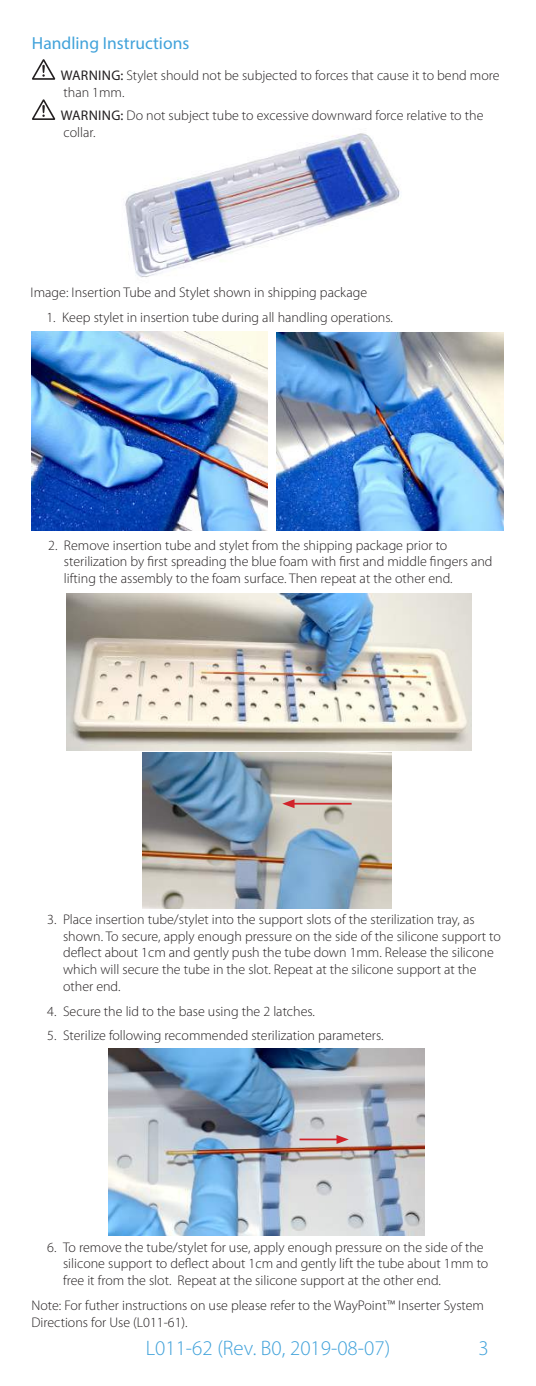
<style>
.page{position:relative;width:536px;height:1386px;background:#fff}
.page>*{position:absolute;margin:0;border:0;box-sizing:border-box;transform-origin:0 0}
.t1{font:300 21px "Myriad Pro";color:#41a2da}
.t2{font:17.5px "Myriad Pro";color:#41a2da}
.t3{font:300 14px/16.8px "Myriad Pro";color:#231f20}
.s1{font-weight:400}
</style>
<div class="page">
<img style="left:125px;top:133px;width:275px;height:145px">
<img style="left:32px;top:332px;width:235px;height:198px">
<img style="left:276px;top:333px;width:227px;height:197px">
<img style="left:66px;top:593px;width:405px;height:157px">
<img style="left:143px;top:753px;width:248px;height:155px">
<hr style="left:292px;top:803px;width:59px;height:2px;background:#d1232a">
<svg style="left:282px;top:799px;width:12px;height:9px"></svg>
<img style="left:108px;top:1049px;width:316px;height:187px">
<hr style="left:299px;top:1139px;width:40px;height:1px;background:#d1232a">
<svg style="left:336px;top:1135px;width:12px;height:9px"></svg>
<svg style="left:32px;top:59px;width:23px;height:21px"></svg>
<svg style="left:32px;top:99px;width:23px;height:21px"></svg>
<p class="t2" style="left:32px;top:32px;width:159px">Handling Instructions</p>
<p class="t3" style="left:61px;top:67px;width:440px"><span class="s1">WARNING:</span> Stylet should not be subjected to forces that cause it to bend more than 1mm.</p>
<p class="t3" style="left:61px;top:107px;width:424px"><span class="s1">WARNING:</span> Do not subject tube to excessive downward force relative to the collar.</p>
<p class="t3" style="left:31px;top:284px;width:338px">Image: Insertion Tube and Stylet shown in shipping package</p>
<p class="t3" style="left:46px;top:309px;width:348px">1. Keep stylet in insertion tube during all handling operations.</p>
<p class="t3" style="left:64px;top:537px;width:430px;text-indent:-16px">2. Remove insertion tube and stylet from the shipping package prior to sterilization by first spreading the blue foam with first and middle fingers and lifting the assembly to the foam surface. Then repeat at the other end.</p>
<p class="t3" style="left:63px;top:911px;width:439px;text-indent:-16px">3. Place insertion tube/stylet into the support slots of the sterilization tray, as shown. To secure, apply enough pressure on the side of the silicone support to deflect about 1cm and gently push the tube down 1mm. Release the silicone which will secure the tube in the slot. Repeat at the silicone support at the other end.</p>
<p class="t3" style="left:47px;top:1003px;width:269px">4. Secure the lid to the base using the 2 latches.</p>
<p class="t3" style="left:47px;top:1028px;width:337px">5. Sterilize following recommended sterilization parameters.</p>
<p class="t3" style="left:63px;top:1239px;width:426px;text-indent:-16px">6. To remove the tube/stylet for use, apply enough pressure on the side of the silicone support to deflect about 1cm and gently lift the tube about 1mm to free it from the slot. Repeat at the silicone support at the other end.</p>
<p class="t3" style="left:32px;top:1297px;width:454px">Note: For futher instructions on use please refer to the WayPoint™ Inserter System<br>Directions for Use (L011-61).</p>
<h1 class="t1" style="left:146px;top:1336px;width:246px">L011-62 (Rev. B0, 2019-08-07)</h1>
<h1 class="t1" style="left:478px;top:1336px;width:12px">3</h1>
</div>
